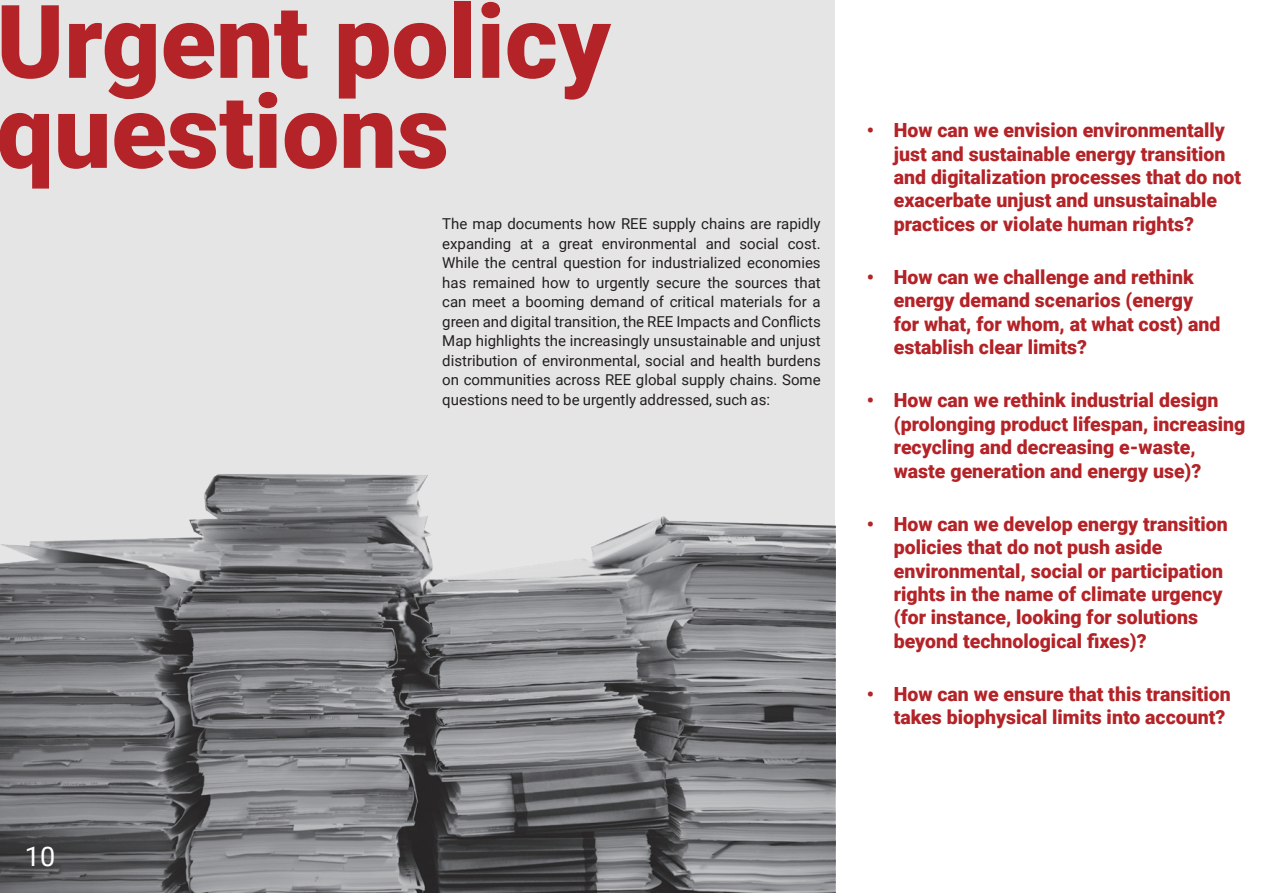
<style>
.page{position:relative;width:1263px;height:893px;background:#e5e5e5}
.page>*{position:absolute;margin:0;border:0;box-sizing:border-box;transform-origin:0 0}
.titols{font:900 102px/90px "Roboto";color:#b32327}
.Subtitols{font:27px "Roboto";color:#fff}
.t1{font:900 19.5px/23.4px "Roboto";color:#b32327}
.text_base{font:15px/19.5px "Roboto";color:#231f20;text-align:justify}
</style>
<div class="page">
<div style="left:836px;top:0;width:427px;height:893px;background:#fff"></div>
<img style="left:0;top:350px;width:836px;height:543px">
<p class="titols" style="left:-4px;top:-7px;width:616px">Urgent policy questions</p>
<p class="text_base" style="left:442px;top:213px;width:380px">The map documents how REE supply chains are rapidly expanding at a great environmental and social cost.<br>While the central question for industrialized economies has remained how to urgently secure the sources that can meet a booming demand of critical materials for a green and digital transition, the REE Impacts and Conflicts Map highlights the increasingly unsustainable and unjust distribution of environmental, social and health burdens on communities across REE global supply chains. Some questions need to be urgently addressed, such as:</p>
<p class="Subtitols" style="left:25px;top:838px;width:32px">10</p>
<p class="t1" style="left:894px;top:118px;width:349px;text-indent:-27px">• How can we envision environmentally just and sustainable energy transition and digitalization processes that do not exacerbate unjust and unsustainable practices or violate human rights?</p>
<p class="t1" style="left:894px;top:265px;width:328px;text-indent:-27px">• How can we challenge and rethink energy demand scenarios (energy for what, for whom, at what cost) and establish clear limits?</p>
<p class="t1" style="left:894px;top:388px;width:353px;text-indent:-27px">• How can we rethink industrial design (prolonging product lifespan, increasing recycling and decreasing e-waste, waste generation and energy use)?</p>
<p class="t1" style="left:894px;top:511px;width:335px;text-indent:-27px">• How can we develop energy transition policies that do not push aside environmental, social or participation rights in the name of climate urgency (for instance, looking for solutions beyond technological fixes)?</p>
<p class="t1" style="left:867px;top:682px;width:365px;text-align:right">• How can we ensure that this transition takes biophysical limits into account?</p>
</div>
